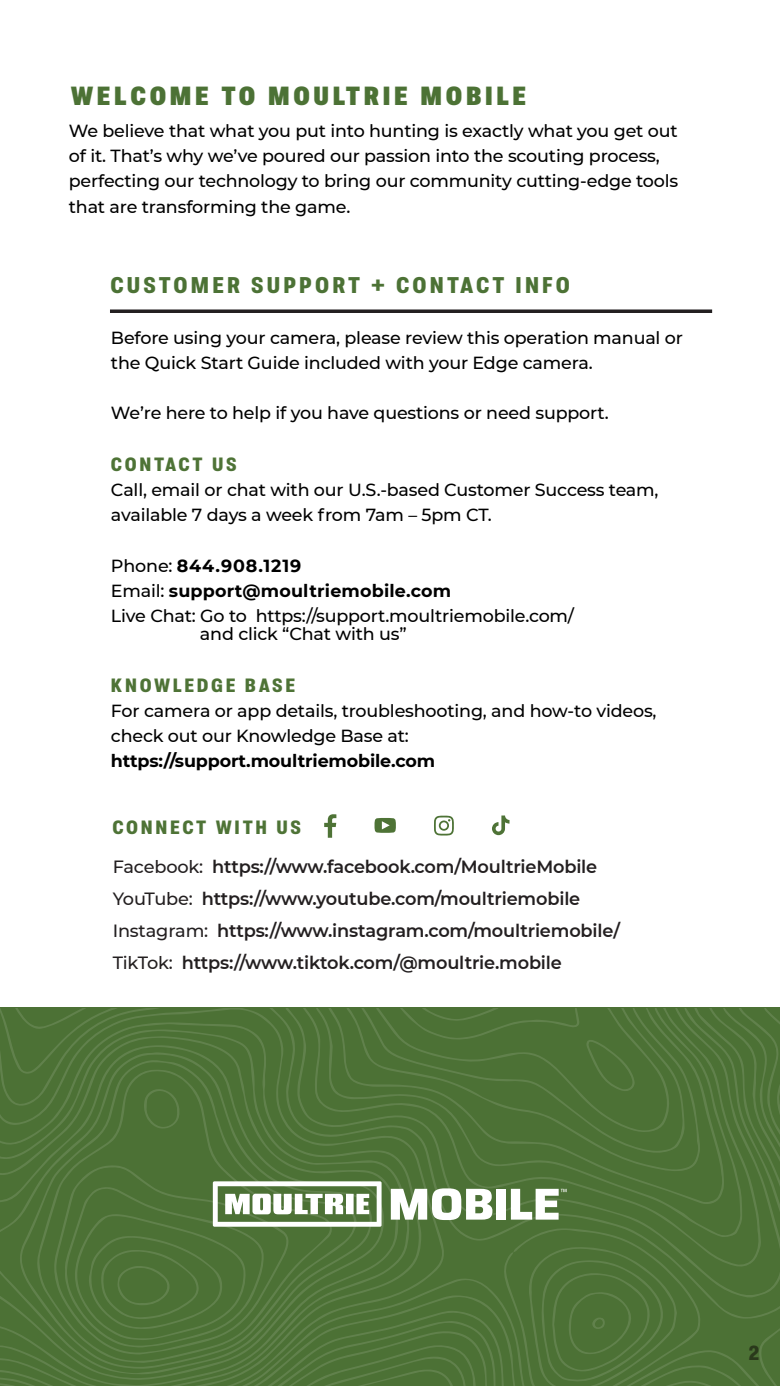
<style>
.page{position:relative;width:780px;height:1386px;background:#fff}
.page>*{position:absolute;margin:0;border:0;box-sizing:border-box;transform-origin:0 0}
.t1{font:800 semi-condensed 26.25px "Molde";letter-spacing:.14em;color:#4c7235}
.t2{font:900 semi-condensed 22.75px "Molde";letter-spacing:.14em;color:#4c7235}
.t3{font:900 semi-condensed 20.47px "Molde";color:#2a391b;scale:.95 1}
.t4{font:900 semi-condensed 19.25px "Molde";letter-spacing:.14em;color:#4e7336}
.t5{font:600 17.68px/32.2px "Montserrat";letter-spacing:-.01em;color:#231f20}
.t6{font:500 17.5px/25.2px "Montserrat";letter-spacing:-.01em;color:#000}
.t7{font:700 17.5px "Montserrat";letter-spacing:-.01em;color:#000}
.s1{font-weight:700}
.s2{font-weight:500}
</style>
<div class="page">
<svg style="left:324px;top:814px;width:12px;height:24px"></svg>
<svg style="left:434px;top:816px;width:20px;height:20px"></svg>
<svg style="left:374px;top:818px;width:22px;height:15px"></svg>
<svg style="left:492px;top:816px;width:17px;height:19px"></svg>
<svg style="left:110px;top:309px;width:602px;height:4px;background:#3d3a3b"></svg>
<svg style="left:0;top:1008px;width:780px;height:378px;background:#4f7338"></svg>
<svg style="left:213px;top:1181px;width:168px;height:46px"></svg>
<div style="left:496px;top:1189px;width:10px;height:31px;background:#fff"></div>
<svg style="left:391px;top:1188px;width:101px;height:32px"></svg>
<svg style="left:511px;top:1189px;width:55px;height:31px"></svg>
<h1 class="t1" style="left:71px;top:86px;width:457px">WELCOME TO MOULTRIE MOBILE</h1>
<p class="t6" style="left:69px;top:119px;width:611px">We believe that what you put into hunting is exactly what you get out of it. That’s why we’ve poured our passion into the scouting process, perfecting our technology to bring our community cutting-edge tools that are transforming the game.</p>
<h2 class="t2" style="left:110px;top:277px;width:461px">CUSTOMER SUPPORT + CONTACT INFO</h2>
<p class="t6" style="left:111px;top:325px;width:573px">Before using your camera, please review this operation manual or the Quick Start Guide included with your Edge camera.</p>
<p class="t6" style="left:111px;top:401px;width:499px">We’re here to help if you have questions or need support.</p>
<p class="t4" style="left:111px;top:457px;width:127px">CONTACT US</p>
<p class="t6" style="left:111px;top:478px;width:549px">Call, email or chat with our U.S.-based Customer Success team, available 7 days a week from 7am – 5pm CT.</p>
<p class="t6" style="left:111px;top:553px;width:464px">Phone: <span class="s1">844.908.1219<br></span>Email: <span class="s1">support@moultriemobile.com<br></span>Live Chat: Go to https://support.moultriemobile.com/</p>
<p class="t6" style="left:200px;top:622px;width:208px">and click “Chat with us”</p>
<p class="t4" style="left:111px;top:678px;width:186px">KNOWLEDGE BASE</p>
<p class="t6" style="left:111px;top:699px;width:547px">For camera or app details, troubleshooting, and how-to videos, check out our Knowledge Base at:</p>
<p class="t7" style="left:111px;top:752px;width:326px">https://support.moultriemobile.com</p>
<p class="t4" style="left:112px;top:821px;width:190px">CONNECT WITH US</p>
<p class="t5" style="left:113px;top:851px;width:508px"><span class="s2">Facebook:</span> https://www.facebook.com/MoultrieMobile <span class="s2">YouTube:</span> https://www.youtube.com/moultriemobile <span class="s2">Instagram:</span> https://www.instagram.com/moultriemobile/ <span class="s2">TikTok:</span> https://www.tiktok.com/@moultrie.mobile</p>
<p class="t3" style="left:749px;top:1346px;width:12px">2</p>
</div>
